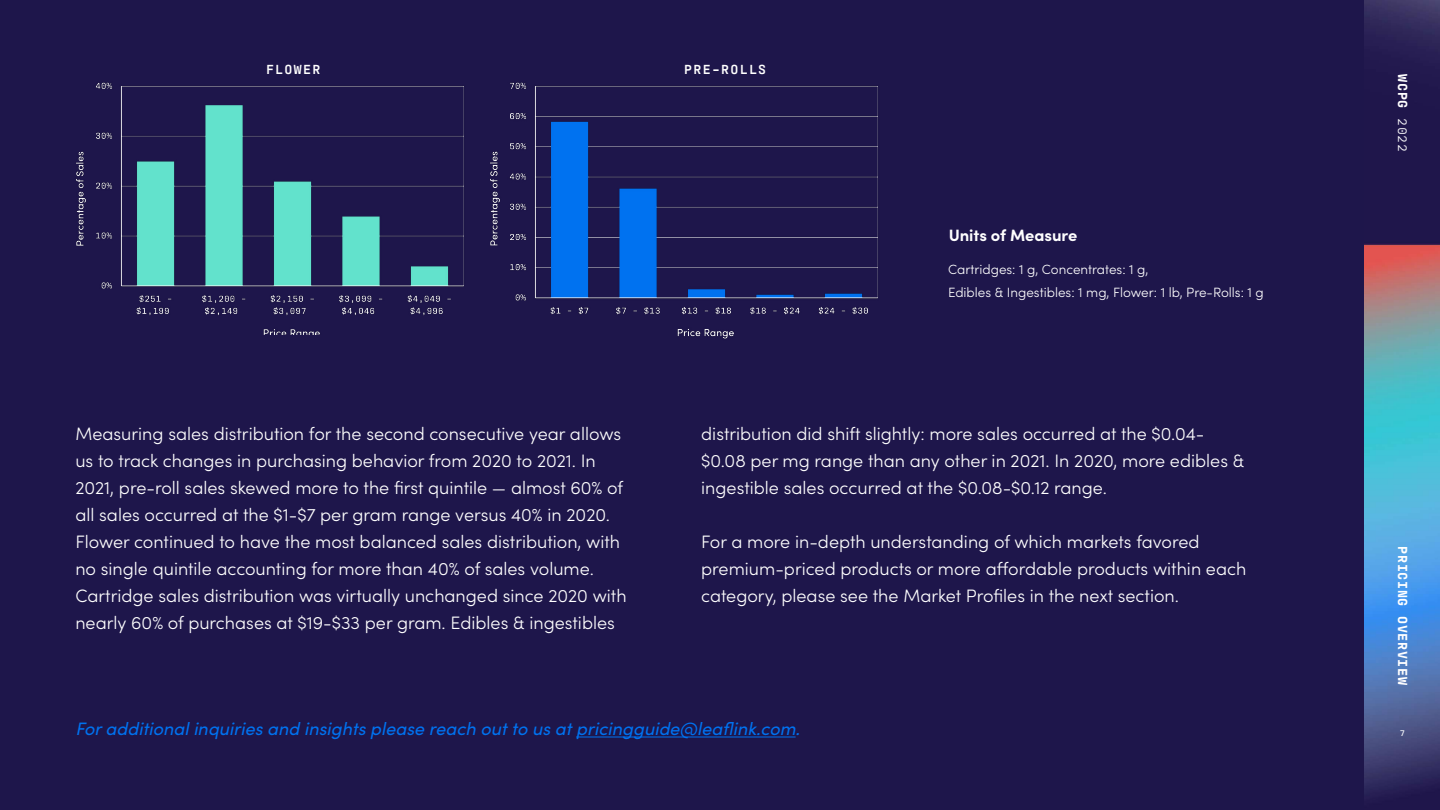
<style>
.page{position:relative;width:1440px;height:810px;background:#fff}
.page>*{position:absolute;margin:0;border:0;box-sizing:border-box;transform-origin:0 0}
.t1{font:300 18px/27px "Sofia Pro";color:#fff}
.t2{font:italic 18px "Sofia Pro";color:#0072f0}
.t3{font:700 16.42px "Sofia Pro";letter-spacing:-.005em;color:#fff}
.t4{font:300 13.42px/22.4px "Sofia Pro";color:#fff}
.t5{font:700 13.42px "Antarctican Mono";letter-spacing:.05em;color:#fff}
.t6{font:600 13.42px "Antarctican Mono";letter-spacing:.1em;color:#fff}
.t7{font:500 9px "Antarctican Mono";color:#fff}
.s1{font-weight:400}
</style>
<div class="page">
<div style="left:0;top:0;width:1365px;height:810px;background:#1e164b"></div>
<img style="left:1365px;top:0;width:75px;height:810px">
<img style="left:70px;top:61px;width:405px;height:273px">
<img style="left:485px;top:61px;width:405px;height:302px">
<hr style="left:576px;top:737px;width:220px;height:1px;background:#0072f0">
<p class="t6" style="left:266px;top:59px;width:56px">FLOWER</p>
<p class="t6" style="left:684px;top:59px;width:84px">PRE-ROLLS</p>
<p class="t3" style="left:949px;top:223px;width:130px">Units of Measure</p>
<p class="t4" style="left:948px;top:258px;width:317px">Cartridges: 1 g, Concentrates: 1 g,<br>Edibles &amp; Ingestibles: 1 mg, Flower: 1 lb, Pre-Rolls: 1 g</p>
<p class="t1" style="left:75px;top:419px;width:553px">Measuring sales distribution for the second consecutive year allows us to track changes in purchasing behavior from 2020 to 2021. In 2021, pre-roll sales skewed more to the first quintile — almost 60% of all sales occurred at the $1-$7 per gram range versus 40% in 2020.<br>Flower continued to have the most balanced sales distribution, with no single quintile accounting for more than 40% of sales volume.<br>Cartridge sales distribution was virtually unchanged since 2020 with nearly 60% of purchases at $19-$33 per gram. Edibles &amp; ingestibles</p>
<p class="t1" style="left:701px;top:420px;width:545px">distribution did shift slightly: more sales occurred at the $0.04- $0.08 per mg range than any other in 2021. In 2020, more edibles &amp; ingestible sales occurred at the $0.08-$0.12 range.</p>
<p class="t1" style="left:701px;top:528px;width:547px">For a more in-depth understanding of which markets favored premium-priced products or more affordable products within each category, please see the Market Profiles in the next section.</p>
<p class="t2" style="left:75px;top:716px;width:726px">For additional inquiries and insights please reach out to us at pricingguide@leaflink.com.</p>
<p class="t5" style="left:1413px;top:74px;width:79px;rotate:90deg">WCPG <span class="s1">2022</span></p>
<p class="t5" style="left:1413px;top:546px;width:140px;rotate:90deg">PRICING OVERVIEW</p>
<p class="t7" style="left:1400px;top:726px;width:7px">7</p>
</div>
